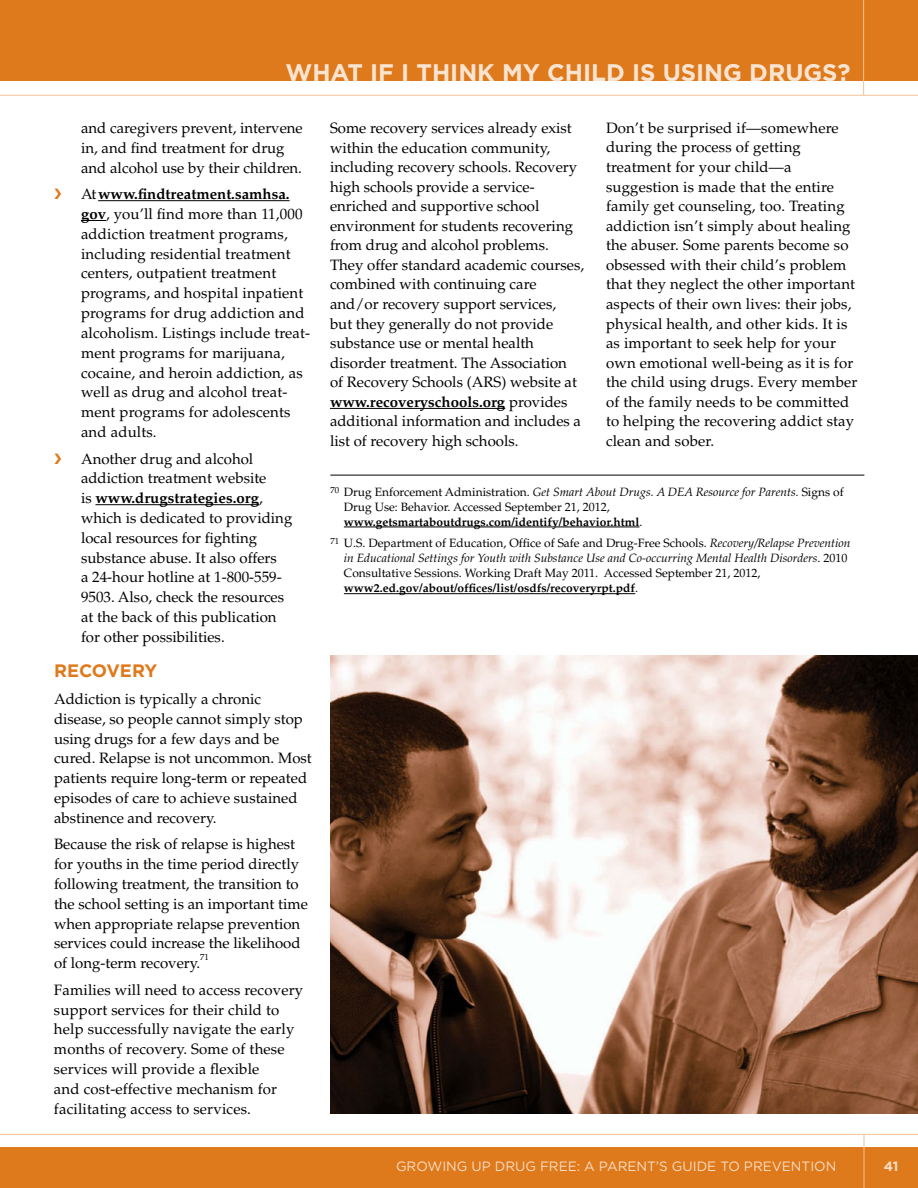
<style>
.page{position:relative;width:918px;height:1188px;background:#fff}
.page>*{position:absolute;margin:0;border:0;box-sizing:border-box;transform-origin:0 0}
.t1{font:700 24px "Gotham";color:#f9e4d1}
.t2{font:700 24px "Gotham";color:#e3e6d5}
.t3{font:700 18px "Gotham";letter-spacing:-.01em;color:#df7a1c}
.t4{font:15px/19.8px "Palatino";color:#000}
.t5{font:13.5px "Gotham";color:#f8ddc4}
.t6{font:700 13.5px "Gotham";color:#f8ddc4}
.t7{font:12px/15px "Palatino";color:#000}
.t8{font:8.7px "Palatino";color:#000}
.s1{font-weight:700}
.s2{font-style:italic}
</style>
<div class="page">
<img style="left:330px;top:656px;width:588px;height:458px">
<div style="left:0;top:0;width:918px;height:81px;background:#df7a1c"></div>
<div style="left:0;top:1148px;width:918px;height:40px;background:#df7a1c"></div>
<hr style="left:0;top:1134px;width:918px;height:1px;background:#f1c296">
<hr style="left:864px;top:1134px;width:1px;height:54px;background:#f1c296">
<hr style="left:0;top:95px;width:918px;height:1px;background:#f1c296">
<hr style="left:863px;top:0;width:1px;height:95px;background:#f1c296">
<hr style="left:330px;top:475px;width:534px;height:1px;background:#000">
<hr style="left:344px;top:527px;width:296px;height:1px;background:#000">
<hr style="left:344px;top:593px;width:291px;height:1px;background:#000">
<hr style="left:98px;top:200px;width:192px;height:1px;background:#000">
<svg style="left:81px;top:220px;width:25px;height:1px"></svg>
<hr style="left:95px;top:504px;width:164px;height:1px;background:#000">
<hr style="left:330px;top:408px;width:175px;height:1px;background:#000">
<h1 class="t1" style="left:285px;top:57px;width:426px">WHAT I F I THIN K MY CHILD IS USING</h1>
<h1 class="t1" style="left:749px;top:57px;width:103px">DRUGS?</h1>
<h1 class="t2" style="left:417px;top:57px;width:201px">WHAT SUBSTANCE</h1>
<h1 class="t2" style="left:652px;top:57px;width:183px">S DO KI S SE</h1>
<p class="t4" style="left:81px;top:118px;width:223px">and caregivers prevent, intervene in, and find treatment for drug and alcohol use by their children.</p>
<p class="t4" style="left:81px;top:184px;width:231px">At <span class="s1">www.findtreatment.samhsa. gov</span>, you’ll find more than 11,000 addiction treatment programs, including residential treatment centers, outpatient treatment programs, and hospital inpatient programs for drug addiction and alcoholism. Listings include treat&shy;ment programs for marijuana, cocaine, and heroin addiction, as well as drug and alcohol treat&shy;ment programs for adolescents and adults.</p>
<p class="t4" style="left:81px;top:449px;width:213px">Another drug and alcohol addiction treatment website<br>is <span class="s1">www.drugstrategies.org</span>, which is dedicated to providing local resources for fighting substance abuse. It also offers<br>a 24-hour hotline at 1-800-559-<br>9503. Also, check the resources at the back of this publication for other possibilities.</p>
<p class="t3" style="left:54px;top:659px;width:103px">RECOVERY</p>
<p class="t4" style="left:54px;top:689px;width:259px">Addiction is typically a chronic disease, so people cannot simply stop using drugs for a few days and be cured. Relapse is not uncommon. Most patients require long-term or repeated episodes of care to achieve sustained abstinence and recovery.</p>
<p class="t4" style="left:54px;top:835px;width:255px">Because the risk of relapse is highest for youths in the time period directly following treatment, the transition to the school setting is an important time when appropriate relapse prevention services could increase the likelihood of long-term recovery.</p>
<p class="t8" style="left:200px;top:952px;width:10px">71</p>
<p class="t4" style="left:54px;top:980px;width:251px">Families will need to access recovery support services for their child to help successfully navigate the early months of recovery. Some of these services will provide a flexible<br>and cost-effective mechanism for facilitating access to services.</p>
<p class="t4" style="left:330px;top:118px;width:256px">Some recovery services already exist within the education community, including recovery schools. Recovery high schools provide a service&shy;enriched and supportive school environment for students recovering from drug and alcohol problems.<br>They offer standard academic courses, combined with continuing care and/or recovery support services,<br>but they generally do not provide substance use or mental health disorder treatment. The Association<br>of Recovery Schools (ARS) website at <span class="s1">www.recoveryschools.org</span> provides additional information and includes a list of recovery high schools.</p>
<p class="t4" style="left:606px;top:118px;width:253px">Don’t be surprised if—somewhere during the process of getting treatment for your child—a suggestion is made that the entire family get counseling, too. Treating addiction isn’t simply about healing the abuser. Some parents become so obsessed with their child’s problem that they neglect the other important aspects of their own lives: their jobs, physical health, and other kids. It is as important to seek help for your own emotional well-being as it is for the child using drugs. Every member of the family needs to be committed to helping the recovering addict stay clean and sober.</p>
<p class="t7" style="left:344px;top:484px;width:501px;text-indent:-14px"><sup>70</sup> Drug Enforcement Administration. <span class="s2">Get Smart About Drugs. A DEA Resource for Parents.</span> Signs of<br>Drug Use: Behavior. Accessed September 21, 2012, <span class="s1">www.getsmartaboutdrugs.com/identify/behavior.html</span>.</p>
<p class="t7" style="left:344px;top:536px;width:508px;text-indent:-14px"><sup>71</sup> U.S. Department of Education, Office of Safe and Drug-Free Schools. <span class="s2">Recovery/Relapse Prevention in Educational Settings for Youth with Substance Use and Co-occurring Mental Health Disorders</span>. 2010<br>Consultative Sessions. Working Draft May 2011. Accessed September 21, 2012, <span class="s1">www2.ed.gov/about/offices/list/osdfs/recoveryrpt.pdf</span>.</p>
<p class="t5" style="left:396px;top:1157px;width:442px">GROWING UP DRUG FREE: A PARENT’S GUIDE TO PREVENTION</p>
<p class="t6" style="left:884px;top:1157px;width:16px">41</p>
</div>
